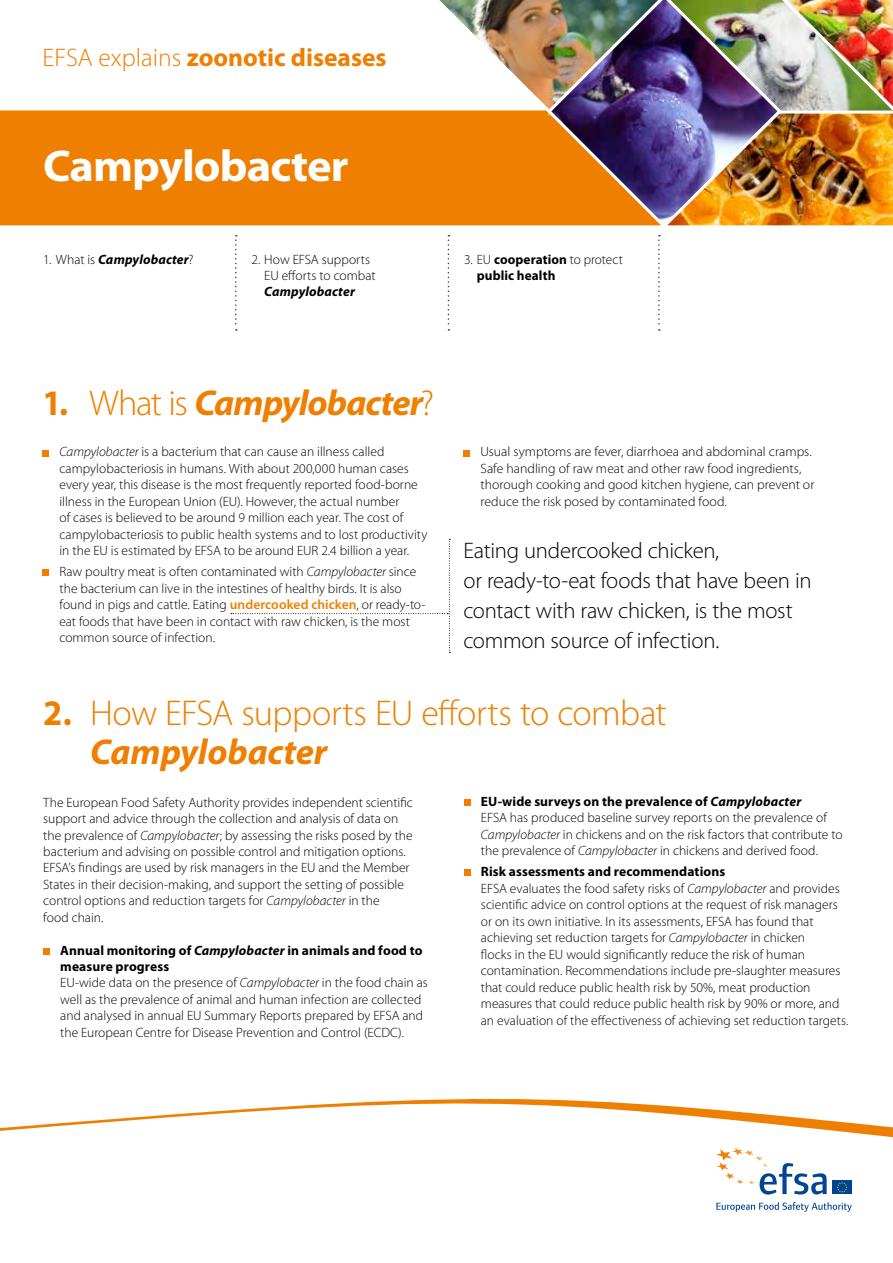
<style>
.page{position:relative;width:893px;height:1263px;background:#fff}
.page>*{position:absolute;margin:0;border:0;box-sizing:border-box;transform-origin:0 0}
.t1{font:700 44.7px "Myriad Pro";letter-spacing:-.02em;color:#fff;scale:1.04 1}
.t2{font:300 36px/39px "Myriad Pro";letter-spacing:-.015em;color:#ee7f00}
.t3{font:italic 700 36px "Myriad Pro";letter-spacing:-.025em;color:#ee7f00}
.t4{font:700 25.5px "Myriad Pro";color:#ee7f00}
.t5{font:300 22.5px/30px "Myriad Pro";letter-spacing:-.015em;color:#000}
.t6{font:300 13.5px/16.5px "Myriad Pro";color:#000}
.t7{font:700 13.5px/16.2px "Myriad Pro";letter-spacing:.01em;color:#000}
.t8{font:italic 700 13.5px "Myriad Pro";letter-spacing:.01em;color:#000}
.s1{font-weight:300}
.s2{font-weight:300;font-style:normal}
.s3{font-style:normal}
.s4{font-style:italic}
.s5{font-weight:600;color:#ee7f00}
.s6{font-weight:700}
.s7{font-weight:700;font-style:italic}
</style>
<div class="page">
<div style="left:0;top:110px;width:416px;height:115px;background:#ee7f00"></div>
<svg style="left:43px;top:450px;width:6px;height:6px"></svg>
<svg style="left:43px;top:570px;width:6px;height:6px"></svg>
<div style="left:463px;top:450px;width:7px;height:6px;background:#ee7f00"></div>
<div style="left:43px;top:948px;width:7px;height:7px;background:#ee7f00"></div>
<div style="left:464px;top:799px;width:6px;height:7px;background:#ee7f00"></div>
<svg style="left:464px;top:870px;width:6px;height:6px"></svg>
<svg style="left:235px;top:235px;width:2px;height:96px"></svg>
<img style="left:416px;top:0;width:477px;height:331px">
<svg style="left:0;top:1099px;width:893px;height:96px"></svg>
<svg style="left:716px;top:1202px;width:136px;height:10px"></svg>
<div style="left:832px;top:1181px;width:20px;height:13px;background:#004494"></div>
<svg style="left:837px;top:1182px;width:10px;height:10px"></svg>
<svg style="left:716px;top:1147px;width:111px;height:47px"></svg>
<svg style="left:231px;top:539px;width:219px;height:114px"></svg>
<h3 class="t4" style="left:42px;top:41px;width:346px"><span class="s1">EFSA explains</span> zoonotic diseases</h3>
<h1 class="t1" style="left:43px;top:137px;width:295px">Campylobacter</h1>
<p class="t8" style="left:43px;top:251px;width:152px"><span class="s2">1. What is</span> Campylobacter<span class="s2">?</span></p>
<p class="t6" style="left:264px;top:251px;width:113px;text-indent:-13px">2. How EFSA supports<br>EU efforts to combat</p>
<p class="t8" style="left:264px;top:284px;width:92px">Campylobacter</p>
<p class="t7" style="left:477px;top:250px;width:147px;text-indent:-13px"><span class="s1">3. EU</span> cooperation <span class="s1">to protect </span>public health</p>
<h2 class="t3" style="left:43px;top:383px;width:393px"><span class="s3">1.</span> <span class="s2">What is</span> Campylobacter<span class="s2">?</span></h2>
<p class="t6" style="left:60px;top:443px;width:369px"><span class="s4">Campylobacter</span> is a bacterium that can cause an illness called campylobacteriosis in humans. With about 200,000 human cases every year, this disease is the most frequently reported food-borne illness in the European Union (EU). However, the actual number<br>of cases is believed to be around 9 million each year. The cost of campylobacteriosis to public health systems and to lost productivity in the EU is estimated by EFSA to be around EUR 2.4 billion a year.</p>
<p class="t6" style="left:60px;top:563px;width:367px">Raw poultry meat is often contaminated with <span class="s4">Campylobacter</span> since the bacterium can live in the intestines of healthy birds. It is also found in pigs and cattle. Eating <span class="s5">undercooked chicken</span>, or ready-to&shy;eat foods that have been in contact with raw chicken, is the most common source of infection.</p>
<p class="t6" style="left:480px;top:443px;width:335px">Usual symptoms are fever, diarrhoea and abdominal cramps.<br>Safe handling of raw meat and other raw food ingredients, thorough cooking and good kitchen hygiene, can prevent or reduce the risk posed by contaminated food.</p>
<h3 class="t5" style="left:463px;top:535px;width:350px">Eating undercooked chicken,<br>or ready-to-eat foods that have been in contact with raw chicken, is the most common source of infection.</h3>
<h2 class="t2" style="left:90px;top:694px;width:578px;text-indent:-47px"><span class="s6">2.</span> How EFSA supports EU efforts to combat<br><span class="s7">Campylobacter</span></h2>
<p class="t6" style="left:43px;top:794px;width:371px">The European Food Safety Authority provides independent scientific support and advice through the collection and analysis of data on the prevalence of <span class="s4">Campylobacter</span>; by assessing the risks posed by the bacterium and advising on possible control and mitigation options.<br>EFSA’s findings are used by risk managers in the EU and the Member States in their decision-making, and support the setting of possible control options and reduction targets for <span class="s4">Campylobacter</span> in the<br>food chain.</p>
<p class="t6" style="left:60px;top:942px;width:369px"><span class="s6">Annual monitoring of</span> <span class="s7">Campylobacter</span> <span class="s6">in animals and food to measure progress<br></span>EU-wide data on the presence of <span class="s4">Campylobacter</span> in the food chain as well as the prevalence of animal and human infection are collected and analysed in annual EU Summary Reports prepared by EFSA and the European Centre for Disease Prevention and Control (ECDC).</p>
<p class="t6" style="left:481px;top:793px;width:363px"><span class="s6">EU-wide surveys on the prevalence of</span> <span class="s7">Campylobacter<br></span>EFSA has produced baseline survey reports on the prevalence of <span class="s4">Campylobacter</span> in chickens and on the risk factors that contribute to the prevalence of <span class="s4">Campylobacter</span> in chickens and derived food.</p>
<p class="t6" style="left:481px;top:863px;width:369px"><span class="s6">Risk assessments and recommendations<br></span>EFSA evaluates the food safety risks of <span class="s4">Campylobacter</span> and provides scientific advice on control options at the request of risk managers or on its own initiative. In its assessments, EFSA has found that achieving set reduction targets for <span class="s4">Campylobacter</span> in chicken<br>flocks in the EU would significantly reduce the risk of human contamination. Recommendations include pre-slaughter measures that could reduce public health risk by 50%, meat production measures that could reduce public health risk by 90% or more, and an evaluation of the effectiveness of achieving set reduction targets.</p>
</div>
